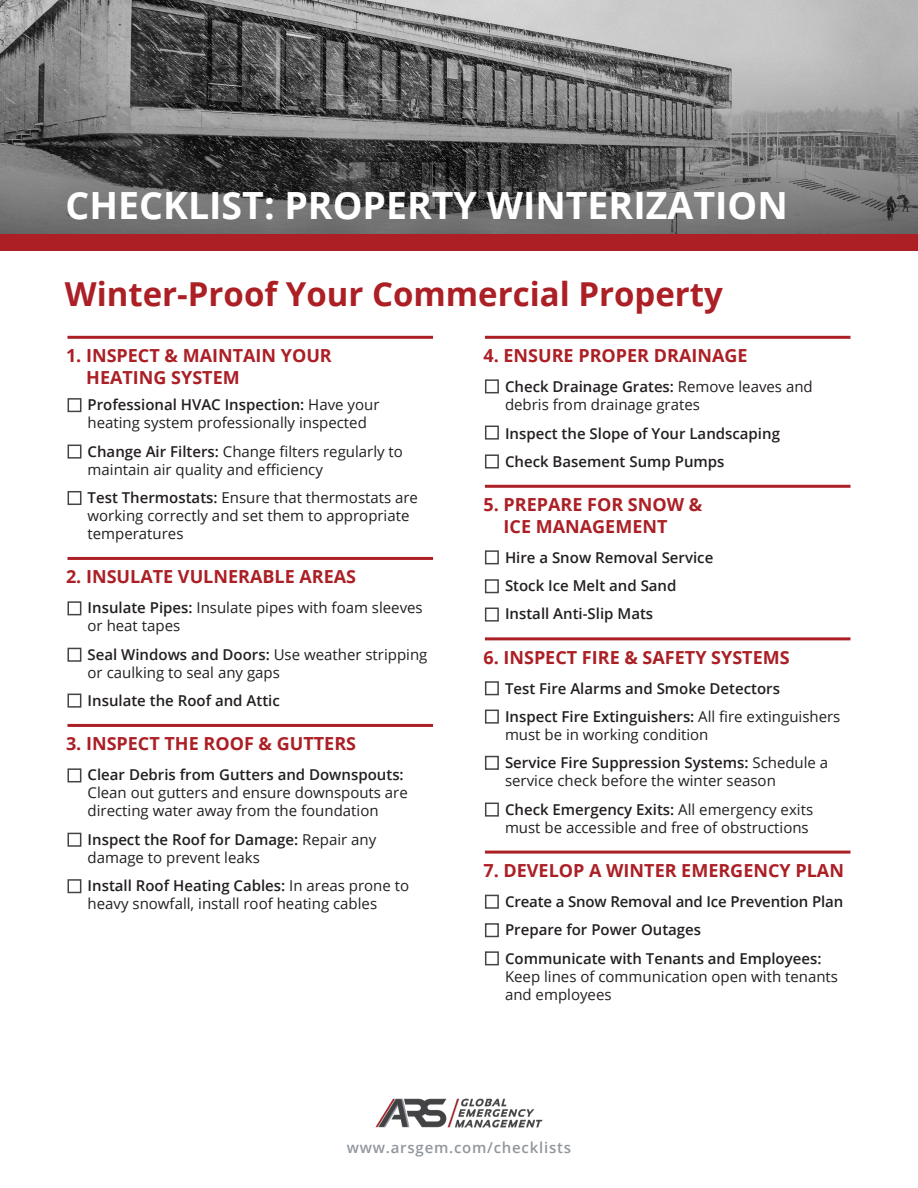
<style>
.page{position:relative;width:918px;height:1188px;background:#fff}
.page>*{position:absolute;margin:0;border:0;box-sizing:border-box;transform-origin:0 0}
.t1{font:700 37.5px "Open Sans";color:#fff}
.t2{font:700 33px "Open Sans";color:#ab1f25}
.t3{font:700 18px/21.6px "Open Sans";color:#ab1f25}
.t4{font:15px/18px "Open Sans";color:#231f20}
.t5{font:600 15px "Open Sans";color:#231f20}
.t6{font:600 15px "Open Sans";letter-spacing:.05em;color:#91979d}
.s1{font-weight:600}
</style>
<div class="page">
<img style="left:0;top:0;width:918px;height:18px">
<img style="left:0;top:18px;width:918px;height:216px">
<svg style="left:67px;top:398px;width:15px;height:15px"></svg>
<svg style="left:67px;top:444px;width:15px;height:15px"></svg>
<svg style="left:67px;top:491px;width:15px;height:14px"></svg>
<svg style="left:67px;top:601px;width:15px;height:15px"></svg>
<svg style="left:67px;top:647px;width:15px;height:15px"></svg>
<svg style="left:67px;top:693px;width:15px;height:15px"></svg>
<svg style="left:67px;top:768px;width:15px;height:15px"></svg>
<svg style="left:67px;top:832px;width:15px;height:15px"></svg>
<svg style="left:67px;top:879px;width:15px;height:15px"></svg>
<svg style="left:485px;top:379px;width:14px;height:15px"></svg>
<svg style="left:485px;top:425px;width:14px;height:15px"></svg>
<svg style="left:485px;top:454px;width:14px;height:15px"></svg>
<svg style="left:484px;top:550px;width:15px;height:15px"></svg>
<hr style="left:485px;top:485px;width:365px;height:3px;background:#ab1f25">
<hr style="left:485px;top:851px;width:365px;height:3px;background:#ab1f25">
<hr style="left:485px;top:637px;width:365px;height:3px;background:#ab1f25">
<hr style="left:68px;top:336px;width:365px;height:3px;background:#ab1f25">
<hr style="left:68px;top:724px;width:365px;height:3px;background:#ab1f25">
<hr style="left:68px;top:557px;width:365px;height:3px;background:#ab1f25">
<hr style="left:485px;top:336px;width:365px;height:3px;background:#ab1f25">
<div style="left:0;top:234px;width:918px;height:17px;background:#ab1f25"></div>
<img style="left:376px;top:1099px;width:166px;height:28px">
<svg style="left:484px;top:579px;width:15px;height:15px"></svg>
<svg style="left:484px;top:681px;width:15px;height:15px"></svg>
<svg style="left:484px;top:607px;width:15px;height:15px"></svg>
<svg style="left:484px;top:709px;width:15px;height:15px"></svg>
<svg style="left:484px;top:755px;width:15px;height:15px"></svg>
<svg style="left:484px;top:802px;width:15px;height:15px"></svg>
<svg style="left:484px;top:894px;width:15px;height:15px"></svg>
<svg style="left:484px;top:923px;width:15px;height:15px"></svg>
<svg style="left:484px;top:951px;width:15px;height:15px"></svg>
<p class="t1" style="left:66px;top:179px;width:724px">CHECKLIST: PROPERTY WINTERIZATION</p>
<p class="t2" style="left:65px;top:271px;width:660px">Winter-Proof Your Commercial Property</p>
<p class="t3" style="left:86px;top:344px;width:247px;text-indent:-20px">1. INSPECT &amp; MAINTAIN YOUR<br>HEATING SYSTEM</p>
<p class="t4" style="left:88px;top:396px;width:293px"><span class="s1">Professional HVAC Inspection:</span> Have your heating system professionally inspected</p>
<p class="t4" style="left:88px;top:442px;width:317px"><span class="s1">Change Air Filters:</span> Change filters regularly to maintain air quality and efficiency</p>
<p class="t4" style="left:88px;top:488px;width:332px"><span class="s1">Test Thermostats:</span> Ensure that thermostats are working correctly and set them to appropriate temperatures</p>
<p class="t3" style="left:66px;top:565px;width:292px">2. INSULATE VULNERABLE AREAS</p>
<p class="t4" style="left:88px;top:599px;width:337px"><span class="s1">Insulate Pipes:</span> Insulate pipes with foam sleeves or heat tapes</p>
<p class="t4" style="left:88px;top:645px;width:341px"><span class="s1">Seal Windows and Doors:</span> Use weather stripping or caulking to seal any gaps</p>
<p class="t5" style="left:88px;top:690px;width:194px">Insulate the Roof and Attic</p>
<p class="t3" style="left:66px;top:732px;width:292px">3. INSPECT THE ROOF &amp; GUTTERS</p>
<p class="t4" style="left:88px;top:766px;width:322px"><span class="s1">Clear Debris from Gutters and Downspouts:<br></span>Clean out gutters and ensure downspouts are directing water away from the foundation</p>
<p class="t4" style="left:88px;top:830px;width:290px"><span class="s1">Inspect the Roof for Damage:</span> Repair any damage to prevent leaks</p>
<p class="t4" style="left:88px;top:876px;width:323px"><span class="s1">Install Roof Heating Cables:</span> In areas prone to heavy snowfall, install roof heating cables</p>
<p class="t3" style="left:483px;top:344px;width:266px">4. ENSURE PROPER DRAINAGE</p>
<p class="t4" style="left:505px;top:378px;width:309px"><span class="s1">Check Drainage Grates:</span> Remove leaves and debris from drainage grates</p>
<p class="t5" style="left:505px;top:423px;width:277px">Inspect the Slope of Your Landscaping</p>
<p class="t5" style="left:505px;top:451px;width:221px">Check Basement Sump Pumps</p>
<p class="t3" style="left:504px;top:493px;width:200px;text-indent:-20px">5. PREPARE FOR SNOW &amp;<br>ICE MANAGEMENT</p>
<p class="t5" style="left:505px;top:547px;width:210px">Hire a Snow Removal Service</p>
<p class="t5" style="left:505px;top:575px;width:173px">Stock Ice Melt and Sand</p>
<p class="t5" style="left:505px;top:604px;width:150px">Install Anti-Slip Mats</p>
<p class="t3" style="left:483px;top:646px;width:308px">6. INSPECT FIRE &amp; SAFETY SYSTEMS</p>
<p class="t5" style="left:505px;top:678px;width:276px">Test Fire Alarms and Smoke Detectors</p>
<p class="t4" style="left:505px;top:707px;width:337px"><span class="s1">Inspect Fire Extinguishers:</span> All fire extinguishers must be in working condition</p>
<p class="t4" style="left:505px;top:754px;width:325px"><span class="s1">Service Fire Suppression Systems:</span> Schedule a service check before the winter season</p>
<p class="t4" style="left:505px;top:800px;width:310px"><span class="s1">Check Emergency Exits:</span> All emergency exits must be accessible and free of obstructions</p>
<p class="t3" style="left:483px;top:859px;width:362px">7. DEVELOP A WINTER EMERGENCY PLAN</p>
<p class="t5" style="left:505px;top:891px;width:340px">Create a Snow Removal and Ice Prevention Plan</p>
<p class="t5" style="left:505px;top:920px;width:198px">Prepare for Power Outages</p>
<p class="t4" style="left:505px;top:949px;width:335px"><span class="s1">Communicate with Tenants and Employees:<br></span>Keep lines of communication open with tenants and employees</p>
<p class="t6" style="left:347px;top:1137px;width:226px">www.arsgem.com/checklists</p>
</div>
